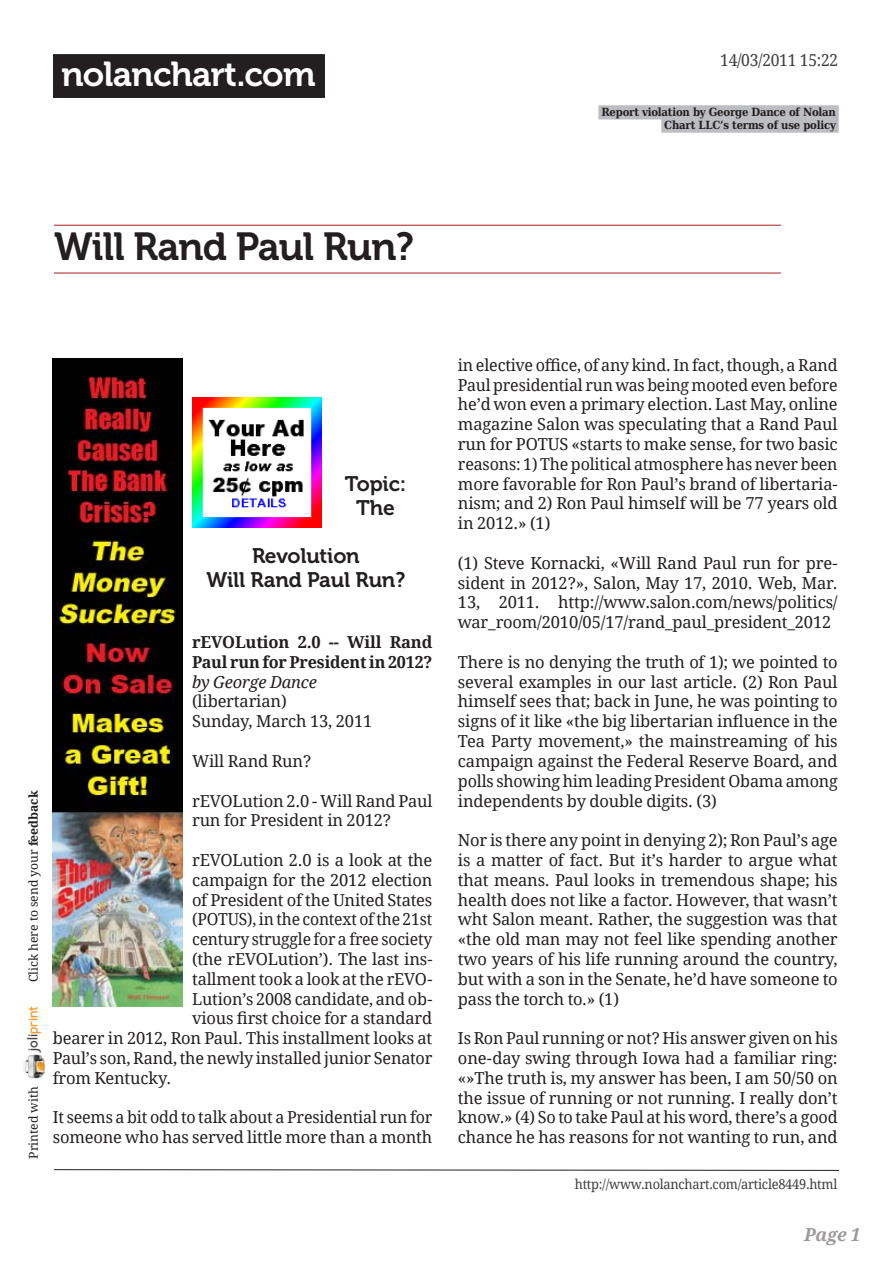
<style>
.page{position:relative;width:893px;height:1263px;background:#fff}
.page>*{position:absolute;margin:0;border:0;box-sizing:border-box;transform-origin:0 0}
.t1{font:39px "Museo 700";letter-spacing:-.02em;color:#231f20}
.t2{font:34.5px "Museo 700";letter-spacing:-.02em;color:#fff}
.t3{font:21px/24px "Museo 700";letter-spacing:-.005em;color:#231f20;text-align:center}
.t4{font:italic 700 18px "Droid Serif";color:#9d9a9b}
.t5{font:16.5px/19.8px "Droid Serif";letter-spacing:-.01em;color:#231f20;text-align:justify}
.t6{font:16.5px "Droid Serif";letter-spacing:-.01em;color:#231f20;scale:.95 1}
.t7{font:700 16.5px/19.8px "Droid Serif";letter-spacing:-.01em;color:#231f20}
.t8{font:16.5px "Droid Serif";letter-spacing:-.02em;color:#3c3e40;scale:.95 1}
.t9{font:italic 16.5px "Droid Serif";letter-spacing:-.01em;color:#231f20}
.t10{font:700 13.65px "Candela";color:#f49c30}
.t11{font:13.5px "Droid Serif";letter-spacing:-.02em;color:#3c3e40;scale:.95 1}
.t12{font:12.15px "Droid Serif";color:#231f20}
.t13{font:700 11.25px/13.2px "DejaVu Serif Condensed";letter-spacing:-.02em;color:#231f20;text-align:right}
.s1{font-weight:700}
.s2{color:#464943}
</style>
<div class="page">
<img style="left:23px;top:1054px;width:22px;height:25px">
<div style="left:53px;top:54px;width:272px;height:44px;background:#231f20"></div>
<hr style="left:54px;top:225px;width:727px;height:1px;background:#b0272a">
<hr style="left:54px;top:272px;width:727px;height:2px;background:#b0272a">
<img style="left:53px;top:358px;width:129px;height:648px">
<img style="left:192px;top:398px;width:130px;height:129px">
<svg style="left:54px;top:1169px;width:785px;height:2px;background:#908e8e"></svg>
<div style="left:598px;top:105px;width:241px;height:14px;background:#bcbdc0"></div>
<div style="left:661px;top:118px;width:178px;height:15px;background:#bcbdc0"></div>
<h2 class="t2" style="left:61px;top:55px;width:256px">nolanchart.com</h2>
<p class="t8" style="left:720px;top:50px;width:126px">14/03/2011 15:22</p>
<p class="t13" style="left:601px;top:104px;width:236px">Report violation by George Dance of Nolan<br>Chart LLC’s terms of use policy</p>
<h1 class="t1" style="left:54px;top:225px;width:362px">Will Rand Paul Run?</h1>
<p class="t3" style="left:345px;top:472px;width:63px">Topic:<br>The</p>
<p class="t3" style="left:206px;top:544px;width:200px">Revolution<br>Will Rand Paul Run?</p>
<p class="t12" style="left:26px;top:982px;width:193px;rotate:-90deg">Click here to send your <span class="s1">feedback</span></p>
<p class="t10" style="left:24px;top:1051px;width:46px;rotate:-90deg"><span class="s2">joli</span>print</p>
<p class="t12" style="left:26px;top:1159px;width:74px;rotate:-90deg">Printed with</p>
<p class="t7" style="left:192px;top:632px;width:242px">rEVOLution 2.0 -- Will Rand<br>Paul run for President in 2012?</p>
<p class="t9" style="left:192px;top:671px;width:126px">by George Dance</p>
<p class="t5" style="left:192px;top:692px;width:182px">(libertarian)<br>Sunday, March 13, 2011</p>
<p class="t5" style="left:192px;top:751px;width:121px">Will Rand Run?</p>
<p class="t5" style="left:192px;top:791px;width:242px">rEVOLution 2.0 - Will Rand Paul run for President in 2012?</p>
<p class="t5" style="left:192px;top:850px;width:242px">rEVOLution 2.0 is a look at the</p>
<p class="t5" style="left:192px;top:870px;width:242px">campaign for the 2012 election</p>
<p class="t5" style="left:192px;top:890px;width:242px">of President of the United States</p>
<p class="t6" style="left:192px;top:909px;width:254px">(POTUS), in the context of the 21st</p>
<p class="t6" style="left:192px;top:929px;width:254px">century struggle for a free society</p>
<p class="t5" style="left:192px;top:949px;width:242px">(the rEVOLution’). The last ins-</p>
<p class="t5" style="left:192px;top:969px;width:242px">tallment took a look at the rEVO-</p>
<p class="t5" style="left:192px;top:989px;width:242px">Lution’s 2008 candidate, and ob-</p>
<p class="t5" style="left:192px;top:1009px;width:242px">vious first choice for a standard</p>
<p class="t5" style="left:53px;top:1028px;width:381px">bearer in 2012, Ron Paul. This installment looks at</p>
<p class="t5" style="left:53px;top:1048px;width:381px">Paul’s son, Rand, the newly installed junior Senator</p>
<p class="t5" style="left:53px;top:1068px;width:120px">from Kentucky.</p>
<p class="t5" style="left:53px;top:1108px;width:381px">It seems a bit odd to talk about a Presidential run for someone who has served little more than a month</p>
<p class="t5" style="left:458px;top:355px;width:381px">in elective office, of any kind. In fact, though, a Rand Paul presidential run was being mooted even before he’d won even a primary election. Last May, online magazine Salon was speculating that a Rand Paul run for POTUS «starts to make sense, for two basic reasons: 1) The political atmosphere has never been more favorable for Ron Paul’s brand of libertaria&shy;nism; and 2) Ron Paul himself will be 77 years old in 2012.» (1)</p>
<p class="t5" style="left:458px;top:553px;width:381px">(1) Steve Kornacki, «Will Rand Paul run for pre&shy;sident in 2012?», Salon, May 17, 2010. Web, Mar.<br>13, 2011. http://www.salon.com/news/politics/ war_room/2010/05/17/rand_paul_president_2012</p>
<p class="t5" style="left:458px;top:652px;width:381px">There is no denying the truth of 1); we pointed to several examples in our last article. (2) Ron Paul himself sees that; back in June, he was pointing to signs of it like «the big libertarian influence in the Tea Party movement,» the mainstreaming of his campaign against the Federal Reserve Board, and polls showing him leading President Obama among independents by double digits. (3)</p>
<p class="t5" style="left:458px;top:830px;width:381px">Nor is there any point in denying 2); Ron Paul’s age is a matter of fact. But it’s harder to argue what that means. Paul looks in tremendous shape; his health does not like a factor. However, that wasn’t wht Salon meant. Rather, the suggestion was that «the old man may not feel like spending another two years of his life running around the country, but with a son in the Senate, he’d have someone to pass the torch to.» (1)</p>
<p class="t5" style="left:458px;top:1028px;width:381px">Is Ron Paul running or not? His answer given on his one-day swing through Iowa had a familiar ring: «»The truth is, my answer has been, I am 50/50 on the issue of running or not running. I really don’t know.» (4) So to take Paul at his word, there’s a good chance he has reasons for not wanting to run, and</p>
<p class="t11" style="left:575px;top:1175px;width:278px">http://www.nolanchart.com/article8449.html</p>
<p class="t4" style="left:804px;top:1223px;width:58px">Page 1</p>
</div>
